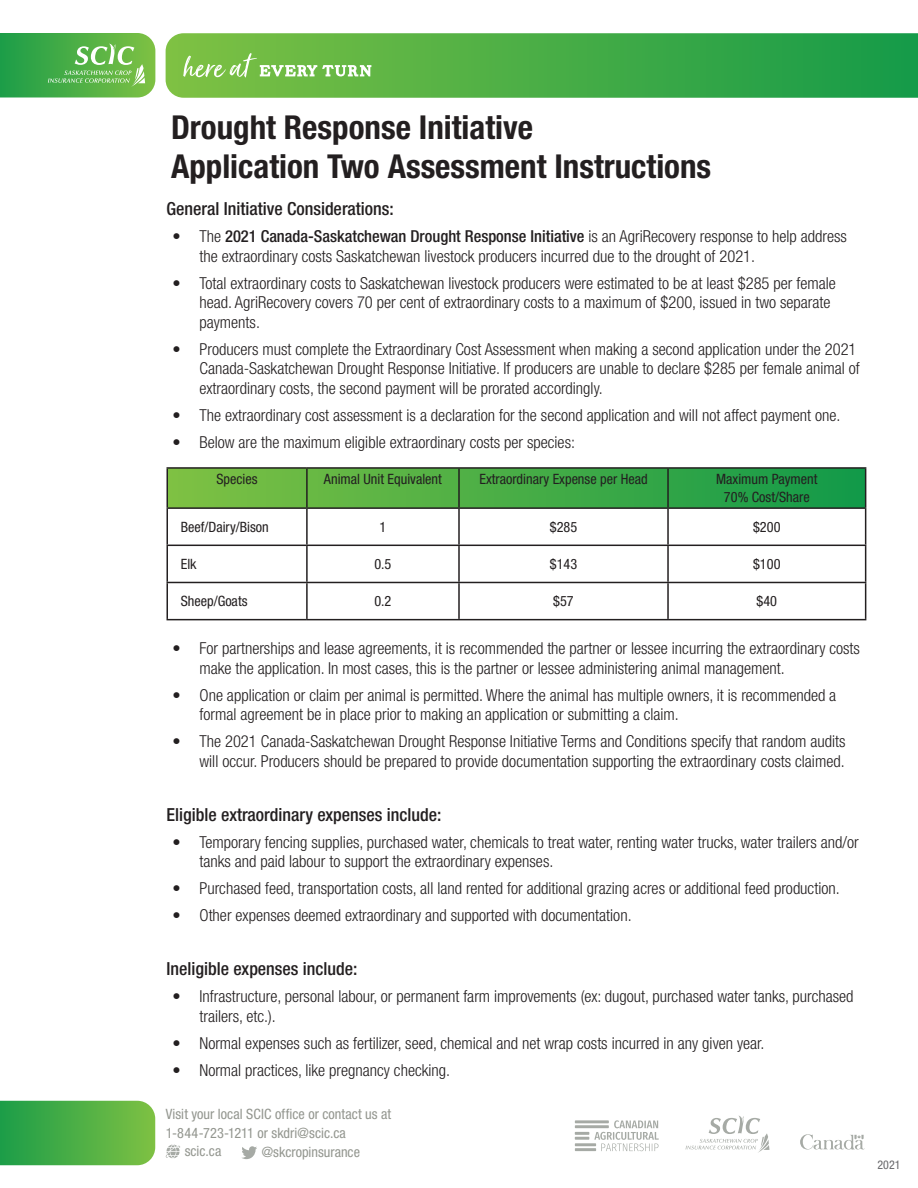
<style>
.page{position:relative;width:918px;height:1188px;background:#fff}
.page>*{position:absolute;margin:0;border:0;box-sizing:border-box;transform-origin:0 0}
.Body{font:700 condensed 33px/39px "Helvetica Neue LT Std";color:#231f20}
.Body-2{font:500 condensed 18px "Helvetica Neue LT Std";color:#231f20}
.t1{font:300 condensed 16.5px/19.5px "Helvetica Neue LT Std";color:#231f20}
.Body-3{font:condensed 14.25px "Helvetica Neue LT Std";color:#231f20}
.Body-4{font:condensed 14.25px/19.5px "Helvetica Neue LT Std";color:#93968f}
.Body-5{font:condensed 12px "Helvetica Neue LT Std";color:#67676a}
.s1{font-weight:500}
</style>
<div class="page">
<svg style="left:168px;top:469px;width:697px;height:38px;background:#47ad45"></svg>
<hr style="left:166px;top:467px;width:141px;height:2px;background:#231f20">
<hr style="left:166px;top:469px;width:2px;height:38px;background:#231f20">
<hr style="left:307px;top:467px;width:152px;height:2px;background:#231f20">
<hr style="left:306px;top:469px;width:2px;height:38px;background:#231f20">
<hr style="left:459px;top:467px;width:209px;height:2px;background:#231f20">
<hr style="left:458px;top:469px;width:2px;height:38px;background:#231f20">
<hr style="left:668px;top:467px;width:198px;height:2px;background:#231f20">
<hr style="left:667px;top:469px;width:2px;height:38px;background:#231f20">
<hr style="left:865px;top:469px;width:1px;height:38px;background:#231f20">
<hr style="left:166px;top:507px;width:141px;height:2px;background:#231f20">
<hr style="left:166px;top:509px;width:2px;height:36px;background:#231f20">
<hr style="left:307px;top:507px;width:152px;height:2px;background:#231f20">
<hr style="left:306px;top:509px;width:2px;height:36px;background:#231f20">
<hr style="left:459px;top:507px;width:209px;height:2px;background:#231f20">
<hr style="left:458px;top:509px;width:2px;height:36px;background:#231f20">
<hr style="left:668px;top:507px;width:198px;height:2px;background:#231f20">
<hr style="left:667px;top:509px;width:2px;height:36px;background:#231f20">
<hr style="left:865px;top:509px;width:1px;height:36px;background:#231f20">
<hr style="left:166px;top:545px;width:141px;height:1px;background:#231f20">
<hr style="left:166px;top:546px;width:2px;height:36px;background:#231f20">
<hr style="left:307px;top:545px;width:152px;height:1px;background:#231f20">
<hr style="left:306px;top:546px;width:2px;height:36px;background:#231f20">
<hr style="left:459px;top:545px;width:209px;height:1px;background:#231f20">
<hr style="left:458px;top:546px;width:2px;height:36px;background:#231f20">
<hr style="left:668px;top:545px;width:198px;height:1px;background:#231f20">
<hr style="left:667px;top:546px;width:2px;height:36px;background:#231f20">
<hr style="left:865px;top:546px;width:1px;height:36px;background:#231f20">
<hr style="left:166px;top:582px;width:141px;height:1px;background:#231f20">
<hr style="left:166px;top:583px;width:2px;height:36px;background:#231f20">
<hr style="left:307px;top:582px;width:152px;height:1px;background:#231f20">
<hr style="left:306px;top:583px;width:2px;height:36px;background:#231f20">
<hr style="left:459px;top:582px;width:209px;height:1px;background:#231f20">
<hr style="left:458px;top:583px;width:2px;height:36px;background:#231f20">
<hr style="left:668px;top:582px;width:198px;height:1px;background:#231f20">
<hr style="left:667px;top:583px;width:2px;height:36px;background:#231f20">
<hr style="left:865px;top:583px;width:1px;height:36px;background:#231f20">
<hr style="left:166px;top:619px;width:141px;height:1px;background:#231f20">
<hr style="left:307px;top:619px;width:152px;height:1px;background:#231f20">
<hr style="left:459px;top:619px;width:209px;height:1px;background:#231f20">
<hr style="left:668px;top:619px;width:198px;height:1px;background:#231f20">
<svg style="left:0;top:1101px;width:155px;height:64px;background:#4eaf48"></svg>
<svg style="left:166px;top:1145px;width:14px;height:13px"></svg>
<svg style="left:242px;top:1146px;width:15px;height:13px"></svg>
<svg style="left:0;top:33px;width:155px;height:65px;background:#5ab556"></svg>
<svg style="left:166px;top:33px;width:752px;height:65px;background:#45ac48"></svg>
<svg style="left:183px;top:42px;width:195px;height:35px;background:#83c55f"></svg>
<hr style="left:575px;top:1148px;width:21px;height:3px;background:#a6aaa5">
<hr style="left:575px;top:1143px;width:21px;height:3px;background:#a6aaa5">
<hr style="left:575px;top:1125px;width:34px;height:3px;background:#a6aaa5">
<hr style="left:575px;top:1120px;width:34px;height:3px;background:#a6aaa5">
<hr style="left:575px;top:1137px;width:14px;height:3px;background:#a6aaa5">
<hr style="left:575px;top:1132px;width:14px;height:3px;background:#a6aaa5">
<svg style="left:594px;top:1120px;width:65px;height:31px"></svg>
<svg style="left:686px;top:1116px;width:84px;height:37px"></svg>
<svg style="left:800px;top:1134px;width:65px;height:16px"></svg>
<p class="Body" style="left:171px;top:108px;width:542px">Drought Response Initiative<br>Application Two Assessment Instructions</p>
<p class="Body-2" style="left:166px;top:198px;width:229px">General Initiative Considerations:</p>
<p class="t1" style="left:200px;top:226px;width:649px;text-indent:-27px">• The <span class="s1">2021 Canada-Saskatchewan Drought Response Initiative</span> is an AgriRecovery response to help address the extraordinary costs Saskatchewan livestock producers incurred due to the drought of 2021.</p>
<p class="t1" style="left:200px;top:273px;width:638px;text-indent:-27px">• Total extraordinary costs to Saskatchewan livestock producers were estimated to be at least $285 per female head. AgriRecovery covers 70 per cent of extraordinary costs to a maximum of $200, issued in two separate payments.</p>
<p class="t1" style="left:200px;top:339px;width:662px;text-indent:-27px">• Producers must complete the Extraordinary Cost Assessment when making a second application under the 2021<br>Canada-Saskatchewan Drought Response Initiative. If producers are unable to declare $285 per female animal of extraordinary costs, the second payment will be prorated accordingly.</p>
<p class="t1" style="left:172px;top:405px;width:669px">• The extraordinary cost assessment is a declaration for the second application and will not affect payment one.</p>
<p class="t1" style="left:172px;top:432px;width:404px">• Below are the maximum eligible extraordinary costs per species:</p>
<p class="Body-3" style="left:216px;top:471px;width:43px">Species</p>
<p class="Body-3" style="left:324px;top:471px;width:119px">Animal Unit Equivalent</p>
<p class="Body-3" style="left:479px;top:471px;width:170px">Extraordinary Expense per Head</p>
<p class="Body-3" style="left:716px;top:471px;width:103px">Maximum Payment</p>
<p class="Body-3" style="left:724px;top:489px;width:87px">70% Cost/Share</p>
<p class="Body-3" style="left:181px;top:519px;width:90px">Beef/Dairy/Bison</p>
<p class="Body-3" style="left:380px;top:519px;width:8px">1</p>
<p class="Body-3" style="left:550px;top:519px;width:29px">$285</p>
<p class="Body-3" style="left:753px;top:519px;width:29px">$200</p>
<p class="Body-3" style="left:181px;top:556px;width:17px">Elk</p>
<p class="Body-3" style="left:374px;top:556px;width:19px">0.5</p>
<p class="Body-3" style="left:550px;top:556px;width:29px">$143</p>
<p class="Body-3" style="left:753px;top:556px;width:29px">$100</p>
<p class="Body-3" style="left:181px;top:593px;width:68px">Sheep/Goats</p>
<p class="Body-3" style="left:374px;top:593px;width:19px">0.2</p>
<p class="Body-3" style="left:553px;top:593px;width:22px">$57</p>
<p class="Body-3" style="left:757px;top:593px;width:22px">$40</p>
<p class="t1" style="left:200px;top:638px;width:662px;text-indent:-27px">• For partnerships and lease agreements, it is recommended the partner or lessee incurring the extraordinary costs make the application. In most cases, this is the partner or lessee administering animal management.</p>
<p class="t1" style="left:200px;top:685px;width:638px;text-indent:-27px">• One application or claim per animal is permitted. Where the animal has multiple owners, it is recommended a formal agreement be in place prior to making an application or submitting a claim.</p>
<p class="t1" style="left:172px;top:731px;width:675px;text-align:right">• The 2021 Canada-Saskatchewan Drought Response Initiative Terms and Conditions specify that random audits will occur. Producers should be prepared to provide documentation supporting the extraordinary costs claimed.</p>
<p class="Body-2" style="left:166px;top:804px;width:277px">Eligible extraordinary expenses include:</p>
<p class="t1" style="left:200px;top:832px;width:661px;text-indent:-27px">• Temporary fencing supplies, purchased water, chemicals to treat water, renting water trucks, water trailers and/or tanks and paid labour to support the extraordinary expenses.</p>
<p class="t1" style="left:172px;top:878px;width:669px">• Purchased feed, transportation costs, all land rented for additional grazing acres or additional feed production.</p>
<p class="t1" style="left:172px;top:905px;width:461px">• Other expenses deemed extraordinary and supported with documentation.</p>
<p class="Body-2" style="left:166px;top:958px;width:193px">Ineligible expenses include:</p>
<p class="t1" style="left:200px;top:986px;width:656px;text-indent:-27px">• Infrastructure, personal labour, or permanent farm improvements (ex: dugout, purchased water tanks, purchased trailers, etc.).</p>
<p class="t1" style="left:172px;top:1033px;width:594px">• Normal expenses such as fertilizer, seed, chemical and net wrap costs incurred in any given year.</p>
<p class="t1" style="left:172px;top:1060px;width:279px">• Normal practices, like pregnancy checking.</p>
<p class="Body-4" style="left:166px;top:1104px;width:227px">Visit your local SCIC office or contact us at<br>1-844-723-1211 or skdri@scic.ca</p>
<p class="Body-4" style="left:185px;top:1141px;width:38px">scic.ca</p>
<p class="Body-4" style="left:262px;top:1142px;width:100px">@skcropinsurance</p>
<p class="Body-5" style="left:878px;top:1158px;width:25px">2021</p>
</div>
